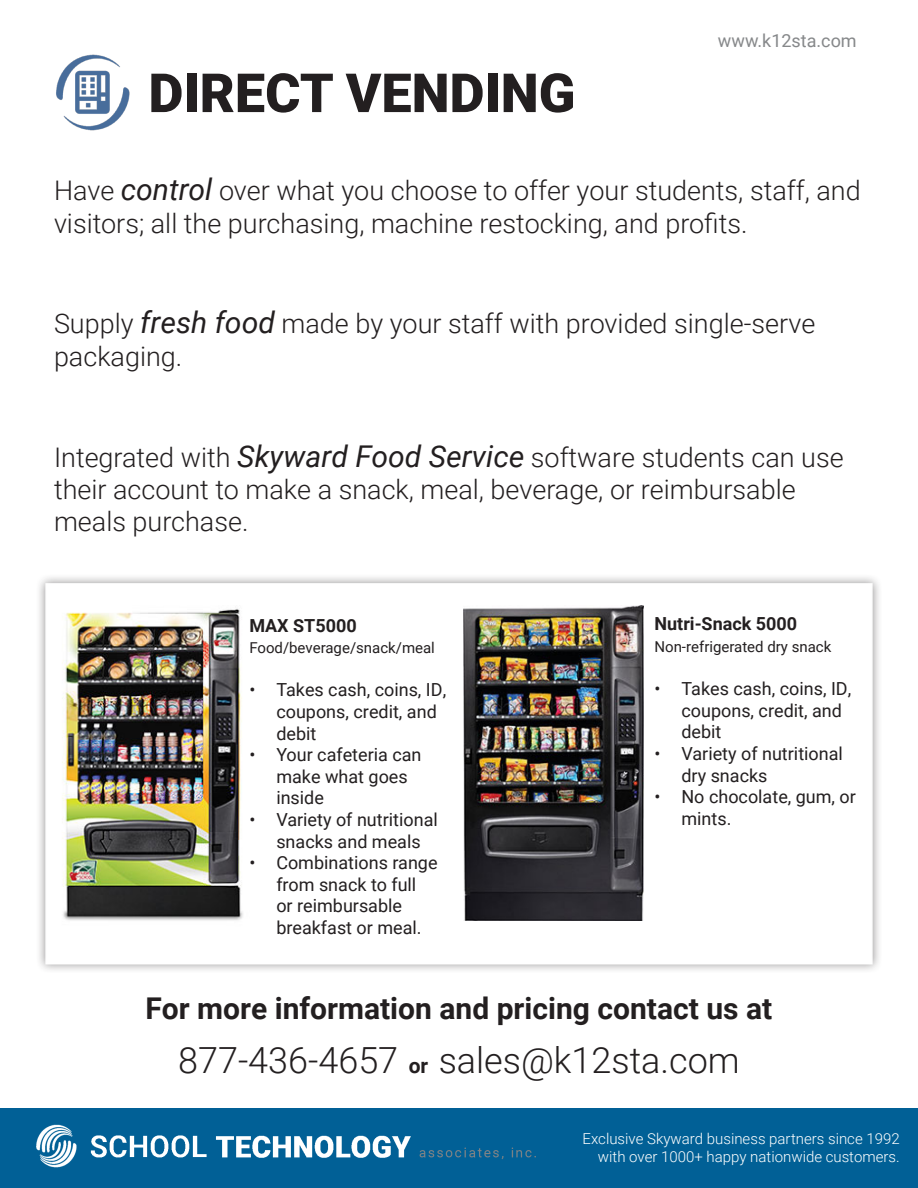
<style>
.page{position:relative;width:918px;height:1188px;background:#fff}
.page>*{position:absolute;margin:0;border:0;box-sizing:border-box;transform-origin:0 0}
.t1{font:900 54px "Roboto";color:#231f20}
.t2{font:300 36px "Roboto";color:#231f20}
.t3{font:700 30px "Roboto";color:#231f20}
.t4{font:300 27px/32.4px "Roboto";color:#231f20}
.t5{font:18px/21.6px "Roboto";color:#231f20}
.t6{font:700 18px "Roboto";color:#231f20}
.t7{font:18px "Roboto";color:#86888a}
.t8{font:300 15px "Roboto";color:#fff}
.t9{font:15px "Roboto";color:#231f20}
.s1{font-weight:400;font-style:italic;font-size:30px}
.s2{font-weight:700;font-size:21px}
</style>
<div class="page">
<div style="left:36px;top:573px;width:846px;height:401px;background:#231f20;opacity:.47"></div>
<div style="left:45px;top:583px;width:828px;height:381px;background:#fff;border:2px solid #fff"></div>
<div style="left:0;top:1109px;width:918px;height:79px;background:#016096"></div>
<img style="left:56px;top:54px;width:74px;height:77px">
<img style="left:62px;top:609px;width:181px;height:312px">
<img style="left:464px;top:605px;width:180px;height:315px">
<p class="t1" style="left:148px;top:55px;width:428px">DIRECT VENDING</p>
<p class="t7" style="left:718px;top:28px;width:140px">www.k12sta.com</p>
<p class="t4" style="left:54px;top:173px;width:808px">Have <span class="s1">control</span> over what you choose to offer your students, staff, and visitors; all the purchasing, machine restocking, and profits.</p>
<p class="t4" style="left:54px;top:307px;width:763px">Supply <span class="s1">fresh food</span> made by your staff with provided single-serve</p>
<p class="t4" style="left:54px;top:339px;width:130px">packaging.</p>
<p class="t4" style="left:54px;top:440px;width:791px">Integrated with <span class="s1">Skyward Food Service</span> software students can use their account to make a snack, meal, beverage, or reimbursable meals purchase.</p>
<p class="t6" style="left:249px;top:613px;width:109px">MAX ST5000</p>
<p class="t9" style="left:249px;top:637px;width:187px">Food/beverage/snack/meal</p>
<p class="t5" style="left:276px;top:679px;width:171px;text-indent:-27px">• Takes cash, coins, ID, coupons, credit, and debit</p>
<p class="t5" style="left:276px;top:743px;width:147px;text-indent:-27px">• Your cafeteria can make what goes inside</p>
<p class="t5" style="left:249px;top:808px;width:190px;text-align:center">• Variety of nutritional snacks and meals</p>
<p class="t5" style="left:276px;top:851px;width:163px;text-indent:-27px">• Combinations range from snack to full<br>or reimbursable breakfast or meal.</p>
<p class="t6" style="left:654px;top:611px;width:144px">Nutri-Snack 5000</p>
<p class="t9" style="left:654px;top:636px;width:178px">Non-refrigerated dry snack</p>
<p class="t5" style="left:681px;top:677px;width:171px;text-indent:-27px">• Takes cash, coins, ID, coupons, credit, and debit</p>
<p class="t5" style="left:681px;top:742px;width:163px;text-indent:-27px">• Variety of nutritional dry snacks</p>
<p class="t5" style="left:681px;top:785px;width:176px;text-indent:-27px">• No chocolate, gum, or mints.</p>
<p class="t3" style="left:146px;top:988px;width:628px">For more information and pricing contact us at</p>
<p class="t2" style="left:178px;top:1035px;width:563px">877-436-4657 <span class="s2">or</span> sales@k12sta.com</p>
<p class="t8" style="left:583px;top:1128px;width:319px">Exclusive Skyward business partners since 1992</p>
<p class="t8" style="left:598px;top:1146px;width:303px">with over 1000+ happy nationwide customers.</p>
</div>
